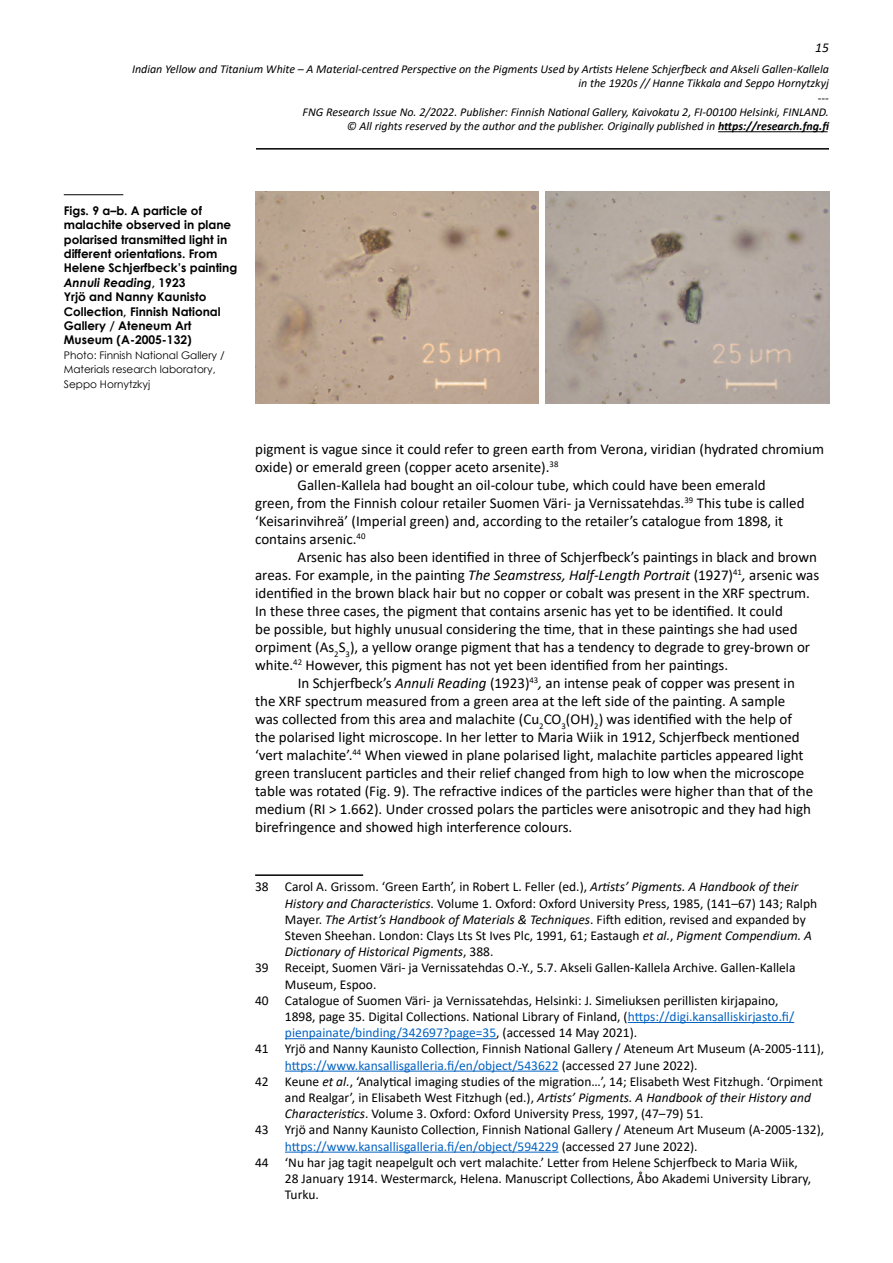
<style>
.page{position:relative;width:893px;height:1263px;background:#fff}
.page>*{position:absolute;margin:0;border:0;box-sizing:border-box;transform-origin:0 0}
.t1{font:15px "Calibri";color:#000}
.t2{font:13.5px "Calibri";color:#000}
.t3{font:italic 13.5px "Calibri";color:#000}
.t4{font:13.5px "Calibri";color:#0563c1}
.t5{font:italic 12px/14.4px "Calibri";color:#000;text-align:right}
.t6{font:700 12px/14.4px "Century Gothic";color:#000}
.t7{font:10.5px/14.4px "Century Gothic";color:#000}
.s1{font-weight:700}
.s2{font-style:italic}
.s3{font-style:normal}
.s4{color:#0563c1}
.s5{color:#000}
</style>
<div class="page">
<hr style="left:718px;top:131px;width:110px;height:1px;background:#000">
<hr style="left:256px;top:148px;width:573px;height:2px;background:#000">
<hr style="left:255px;top:874px;width:108px;height:2px;background:#000">
<hr style="left:628px;top:1022px;width:166px;height:1px;background:#0563c1">
<hr style="left:285px;top:1038px;width:211px;height:1px;background:#0563c1">
<hr style="left:285px;top:1071px;width:274px;height:1px;background:#0563c1">
<hr style="left:285px;top:1152px;width:274px;height:1px;background:#0563c1">
<img style="left:255px;top:191px;width:283px;height:213px">
<hr style="left:64px;top:194px;width:59px;height:1px;background:#000">
<img style="left:546px;top:191px;width:283px;height:213px">
<p class="t3" style="left:815px;top:38px;width:15px">15</p>
<p class="t5" style="left:132px;top:61px;width:700px">Indian Yellow and Titanium White – A Material-centred Perspective on the Pigments Used by Artists Helene Schjerfbeck and Akseli Gallen-Kallela in the 1920s // Hanne Tikkala and Seppo Hornytzkyj<br>---<br>FNG Research Issue No. 2/2022. Publisher: Finnish National Gallery, Kaivokatu 2, FI-00100 Helsinki, FINLAND.<br>© All rights reserved by the author and the publisher. Originally published in <span class="s1">https://research.fng.fi</span></p>
<p class="t6" style="left:64px;top:203px;width:175px">Figs. 9 a–b. A particle of malachite observed in plane polarised transmitted light in different orientations. From<br>Helene Schjerfbeck’s painting<br><span class="s2">Annuli Reading</span>, 1923<br>Yrjö and Nanny Kaunisto<br>Collection, Finnish National<br>Gallery / Ateneum Art<br>Museum (A-2005-132)</p>
<p class="t7" style="left:64px;top:348px;width:162px">Photo: Finnish National Gallery /<br>Materials research laboratory,<br>Seppo Hornytzkyj</p>
<p class="t1" style="left:255px;top:439px;width:570px">pigment is vague since it could refer to green earth from Verona, viridian (hydrated chromium</p>
<p class="t1" style="left:255px;top:457px;width:305px">oxide) or emerald green (copper aceto arsenite).<sup>38</sup></p>
<p class="t1" style="left:298px;top:475px;width:470px">Gallen-Kallela had bought an oil-colour tube, which could have been emerald</p>
<p class="t1" style="left:255px;top:493px;width:551px">green, from the Finnish colour retailer Suomen Väri- ja Vernissatehdas.<sup>39</sup> This tube is called</p>
<p class="t1" style="left:255px;top:511px;width:530px">‘Keisarinvihreä’ (Imperial green) and, according to the retailer’s catalogue from 1898, it</p>
<p class="t1" style="left:255px;top:529px;width:112px">contains arsenic.<sup>40</sup></p>
<p class="t1" style="left:298px;top:547px;width:521px">Arsenic has also been identified in three of Schjerfbeck’s paintings in black and brown</p>
<p class="t1" style="left:255px;top:565px;width:566px">areas. For example, in the painting <span class="s2">The Seamstress, Half-Length Portrait</span> (1927)<sup>41</sup><span class="s2">,</span> arsenic was</p>
<p class="t1" style="left:255px;top:583px;width:556px">identified in the brown black hair but no copper or cobalt was present in the XRF spectrum.</p>
<p class="t1" style="left:255px;top:601px;width:529px">In these three cases, the pigment that contains arsenic has yet to be identified. It could</p>
<p class="t1" style="left:255px;top:619px;width:544px">be possible, but highly unusual considering the time, that in these paintings she had used</p>
<p class="t1" style="left:255px;top:637px;width:556px">orpiment (As<sub>2</sub>S<sub>3</sub>), a yellow orange pigment that has a tendency to degrade to grey-brown or</p>
<p class="t1" style="left:255px;top:655px;width:474px">white.<sup>42</sup> However, this pigment has not yet been identified from her paintings.</p>
<p class="t1" style="left:298px;top:673px;width:499px">In Schjerfbeck’s <span class="s2">Annuli Reading</span> (1923)<sup>43</sup><span class="s2">,</span> an intense peak of copper was present in</p>
<p class="t1" style="left:255px;top:691px;width:532px">the XRF spectrum measured from a green area at the left side of the painting. A sample</p>
<p class="t1" style="left:255px;top:709px;width:538px">was collected from this area and malachite (Cu<sub>2</sub>CO<sub>3</sub>(OH)<sub>2</sub>) was identified with the help of</p>
<p class="t1" style="left:255px;top:727px;width:546px">the polarised light microscope. In her letter to Maria Wiik in 1912, Schjerfbeck mentioned</p>
<p class="t1" style="left:255px;top:745px;width:550px">‘vert malachite’.<sup>44</sup> When viewed in plane polarised light, malachite particles appeared light</p>
<p class="t1" style="left:255px;top:763px;width:551px">green translucent particles and their relief changed from high to low when the microscope</p>
<p class="t1" style="left:255px;top:781px;width:560px">table was rotated (Fig. 9). The refractive indices of the particles were higher than that of the</p>
<p class="t1" style="left:255px;top:799px;width:557px">medium (RI &gt; 1.662). Under crossed polars the particles were anisotropic and they had high</p>
<p class="t1" style="left:255px;top:817px;width:319px">birefringence and showed high interference colours.</p>
<p class="t2" style="left:255px;top:877px;width:545px">38 Carol A. Grissom. ‘Green Earth’, in Robert L. Feller (ed.), <span class="s2">Artists’ Pigments. A Handbook of their</span></p>
<p class="t2" style="left:285px;top:894px;width:534px"><span class="s2">History and Characteristics</span>. Volume 1. Oxford: Oxford University Press, 1985, (141–67) 143; Ralph</p>
<p class="t3" style="left:285px;top:910px;width:522px"><span class="s3">Mayer.</span> The Artist’s Handbook of Materials &amp; Techniques<span class="s3">. Fifth edition, revised and expanded by</span></p>
<p class="t2" style="left:285px;top:926px;width:529px">Steven Sheehan. London: Clays Lts St Ives Plc, 1991, 61; Eastaugh <span class="s2">et al.</span>, <span class="s2">Pigment Compendium. A</span></p>
<p class="t3" style="left:285px;top:942px;width:210px">Dictionary of Historical Pigments<span class="s3">, 388.</span></p>
<p class="t2" style="left:255px;top:958px;width:542px">39 Receipt, Suomen Väri- ja Vernissatehdas O.-Y., 5.7. Akseli Gallen-Kallela Archive. Gallen-Kallela</p>
<p class="t2" style="left:285px;top:975px;width:93px">Museum, Espoo.</p>
<p class="t2" style="left:255px;top:991px;width:525px">40 Catalogue of Suomen Väri- ja Vernissatehdas, Helsinki: J. Simeliuksen perillisten kirjapaino,</p>
<p class="t2" style="left:285px;top:1007px;width:511px">1898, page 35. Digital Collections. National Library of Finland, (<span class="s4">https://digi.kansalliskirjasto.fi/</span></p>
<p class="t4" style="left:285px;top:1023px;width:354px">pienpainate/binding/342697?page=35<span class="s5">, (accessed 14 May 2021).</span></p>
<p class="t2" style="left:255px;top:1039px;width:571px">41 Yrjö and Nanny Kaunisto Collection, Finnish National Gallery / Ateneum Art Museum (A-2005-111),</p>
<p class="t4" style="left:285px;top:1056px;width:414px">https://www.kansallisgalleria.fi/en/object/543622 <span class="s5">(accessed 27 June 2022).</span></p>
<p class="t2" style="left:255px;top:1072px;width:569px">42 Keune <span class="s2">et al.</span>, ‘Analytical imaging studies of the migration…’, 14; Elisabeth West Fitzhugh. ‘Orpiment</p>
<p class="t3" style="left:285px;top:1088px;width:528px"><span class="s3">and Realgar’, in Elisabeth West Fitzhugh (ed.),</span> Artists’ Pigments. A Handbook of their History and</p>
<p class="t2" style="left:285px;top:1104px;width:420px"><span class="s2">Characteristics</span>. Volume 3. Oxford: Oxford University Press, 1997, (47–79) 51.</p>
<p class="t2" style="left:255px;top:1120px;width:571px">43 Yrjö and Nanny Kaunisto Collection, Finnish National Gallery / Ateneum Art Museum (A-2005-132),</p>
<p class="t4" style="left:285px;top:1137px;width:414px">https://www.kansallisgalleria.fi/en/object/594229 <span class="s5">(accessed 27 June 2022).</span></p>
<p class="t2" style="left:255px;top:1153px;width:544px">44 ‘Nu har jag tagit neapelgult och vert malachite.’ Letter from Helene Schjerfbeck to Maria Wiik,</p>
<p class="t2" style="left:285px;top:1169px;width:528px">28 January 1914. Westermarck, Helena. Manuscript Collections, Åbo Akademi University Library,</p>
<p class="t2" style="left:285px;top:1185px;width:35px">Turku.</p>
</div>
